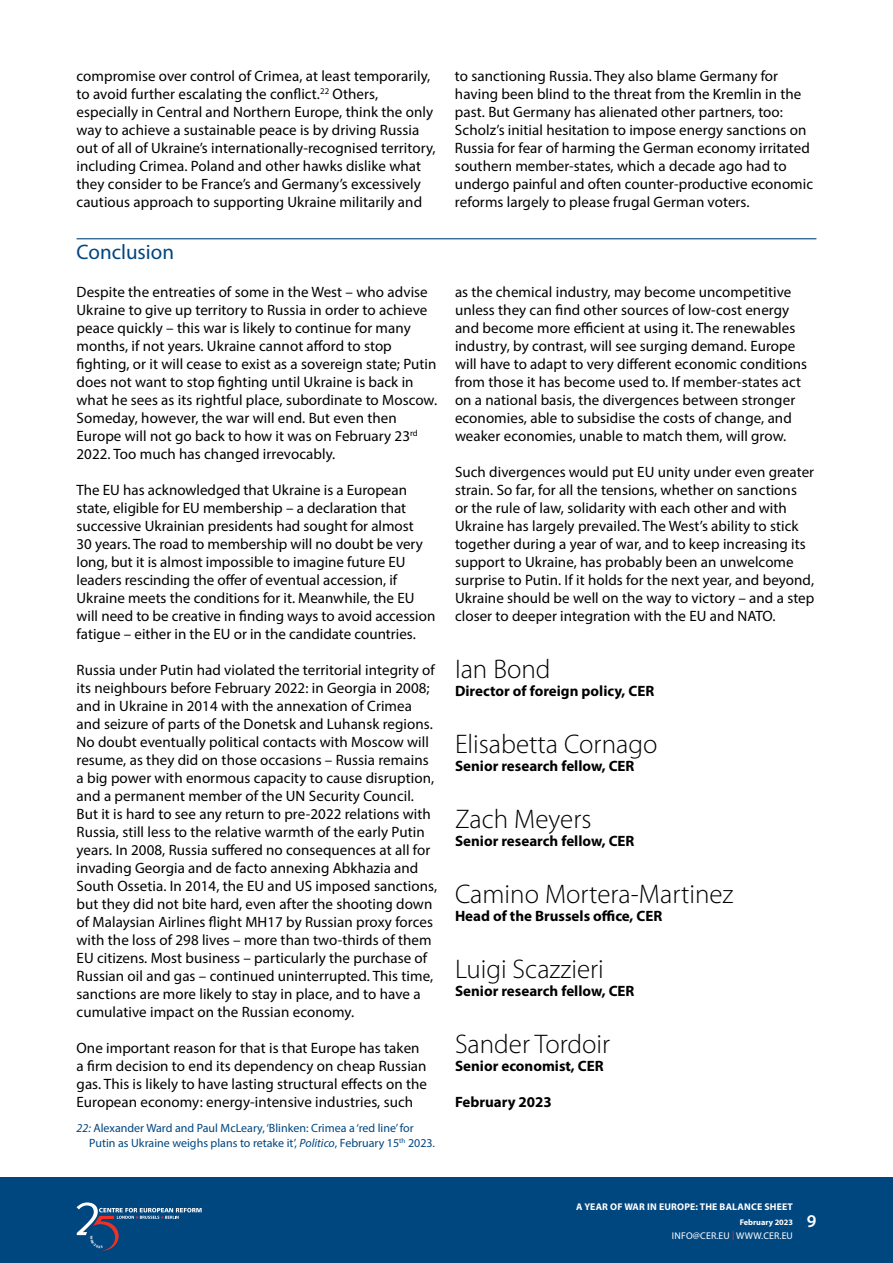
<style>
.page{position:relative;width:893px;height:1263px;background:#fff}
.page>*{position:absolute;margin:0;border:0;box-sizing:border-box;transform-origin:0 0}
.t1{font:300 27px "Myriad Pro";color:#000}
.t2{font:21px "Myriad Pro";color:#00467f}
.t3{font:600 18px "Myriad Pro";color:#fff}
.t4{font:15px/18px "Myriad Pro";letter-spacing:.005em;color:#000}
.t5{font:700 15px "Myriad Pro";color:#000}
.t6{font:12px/15px "Myriad Pro";color:#00467f}
.t7{font:700 9.75px "Myriad Pro";letter-spacing:.02em;color:#fff}
.t8{font:9.75px "Myriad Pro";letter-spacing:.02em;color:#fff}
.t9{font:700 8.25px "Myriad Pro";color:#fff}
.s1{font-style:italic}
.s2{color:#ee3124}
</style>
<div class="page">
<hr style="left:77px;top:238px;width:739px;height:1px;background:#00467f">
<div style="left:0;top:1178px;width:893px;height:85px;background:#00467f"></div>
<svg style="left:77px;top:1202px;width:125px;height:48px"></svg>
<p class="t4" style="left:77px;top:67px;width:361px">compromise over control of Crimea, at least temporarily, to avoid further escalating the conflict.<sup>22</sup> Others, especially in Central and Northern Europe, think the only way to achieve a sustainable peace is by driving Russia out of all of Ukraine’s internationally-recognised territory, including Crimea. Poland and other hawks dislike what they consider to be France’s and Germany’s excessively cautious approach to supporting Ukraine militarily and</p>
<p class="t4" style="left:455px;top:67px;width:360px">to sanctioning Russia. They also blame Germany for having been blind to the threat from the Kremlin in the past. But Germany has alienated other partners, too:<br>Scholz’s initial hesitation to impose energy sanctions on Russia for fear of harming the German economy irritated southern member-states, which a decade ago had to undergo painful and often counter-productive economic reforms largely to please frugal German voters.</p>
<h2 class="t2" style="left:77px;top:239px;width:99px">Conclusion</h2>
<p class="t4" style="left:77px;top:282px;width:362px">Despite the entreaties of some in the West – who advise Ukraine to give up territory to Russia in order to achieve peace quickly – this war is likely to continue for many months, if not years. Ukraine cannot afford to stop fighting, or it will cease to exist as a sovereign state; Putin does not want to stop fighting until Ukraine is back in what he sees as its rightful place, subordinate to Moscow.<br>Someday, however, the war will end. But even then Europe will not go back to how it was on February 23<sup>rd </sup>2022. Too much has changed irrevocably.</p>
<p class="t4" style="left:77px;top:480px;width:360px">The EU has acknowledged that Ukraine is a European state, eligible for EU membership – a declaration that successive Ukrainian presidents had sought for almost<br>30 years. The road to membership will no doubt be very long, but it is almost impossible to imagine future EU leaders rescinding the offer of eventual accession, if Ukraine meets the conditions for it. Meanwhile, the EU will need to be creative in finding ways to avoid accession fatigue – either in the EU or in the candidate countries.</p>
<p class="t4" style="left:77px;top:660px;width:362px">Russia under Putin had violated the territorial integrity of its neighbours before February 2022: in Georgia in 2008; and in Ukraine in 2014 with the annexation of Crimea and seizure of parts of the Donetsk and Luhansk regions.<br>No doubt eventually political contacts with Moscow will resume, as they did on those occasions – Russia remains a big power with enormous capacity to cause disruption, and a permanent member of the UN Security Council.<br>But it is hard to see any return to pre-2022 relations with Russia, still less to the relative warmth of the early Putin years. I n 2008, Russia suffered no consequences at all for invading Georgia and de facto annexing Abkhazia and South Ossetia. I n 2014, the EU and US imposed sanctions, but they did not bite hard, even after the shooting down of Malaysian Airlines flight MH17 by Russian proxy forces with the loss of 298 lives – more than two-thirds of them EU citizens. Most business – particularly the purchase of Russian oil and gas – continued uninterrupted. This time, sanctions are more likely to stay in place, and to have a cumulative impact on the Russian economy.</p>
<p class="t4" style="left:77px;top:1038px;width:352px">One important reason for that is that Europe has taken a firm decision to end its dependency on cheap Russian gas. This is likely to have lasting structural effects on the European economy: energy-intensive industries, such</p>
<p class="t4" style="left:455px;top:282px;width:354px">as the chemical industry, may become uncompetitive unless they can find other sources of low-cost energy and become more efficient at using it. The renewables industry, by contrast, will see surging demand. Europe will have to adapt to very different economic conditions from those it has become used to. If member-states act on a national basis, the divergences between stronger economies, able to subsidise the costs of change, and weaker economies, unable to match them, will grow.</p>
<p class="t4" style="left:455px;top:462px;width:361px">Such divergences would put EU unity under even greater strain. So far, for all the tensions, whether on sanctions<br>or the rule of law, solidarity with each other and with Ukraine has largely prevailed. The West’s ability to stick together during a year of war, and to keep increasing its support to Ukraine, has probably been an unwelcome surprise to Putin. If it holds for the next year, and beyond, Ukraine should be well on the way to victory – and a step closer to deeper integration with the EU and NATO.</p>
<h1 class="t1" style="left:455px;top:652px;width:97px">Ian Bond</h1>
<p class="t5" style="left:455px;top:681px;width:201px">Director of foreign policy, CER</p>
<h1 class="t1" style="left:455px;top:727px;width:204px">Elisabetta Cornago</h1>
<p class="t5" style="left:455px;top:756px;width:181px">Senior research fellow, CER</p>
<h1 class="t1" style="left:455px;top:802px;width:138px">Zach Meyers</h1>
<p class="t5" style="left:455px;top:831px;width:181px">Senior research fellow, CER</p>
<h1 class="t1" style="left:455px;top:877px;width:280px">Camino Mortera-Martinez</h1>
<p class="t5" style="left:455px;top:906px;width:209px">Head of the Brussels office, CER</p>
<h1 class="t1" style="left:455px;top:952px;width:150px">Luigi Scazzieri</h1>
<p class="t5" style="left:455px;top:981px;width:181px">Senior research fellow, CER</p>
<h1 class="t1" style="left:455px;top:1027px;width:157px">Sander Tordoir</h1>
<p class="t5" style="left:455px;top:1056px;width:150px">Senior economist, CER</p>
<p class="t5" style="left:455px;top:1092px;width:98px">February 2023</p>
<p class="t6" style="left:89px;top:1120px;width:347px;text-indent:-13px"><span class="s1">22:</span> Alexander Ward and Paul McLeary, ‘Blinken: Crimea a ‘red line’ for<br>Putin as Ukraine weighs plans to retake it’, <span class="s1">Politico</span>, February 15<sup>th</sup> 2023.</p>
<p class="t7" style="left:576px;top:1200px;width:218px">A YEAR OF WAR IN EUROPE: THE BALANCE SHEET</p>
<p class="t9" style="left:740px;top:1217px;width:55px">February 2023</p>
<p class="t8" style="left:672px;top:1229px;width:123px">info@cer.EU <span class="s2">|</span> WWW.CER.EU</p>
<p class="t3" style="left:807px;top:1210px;width:11px">9</p>
</div>
